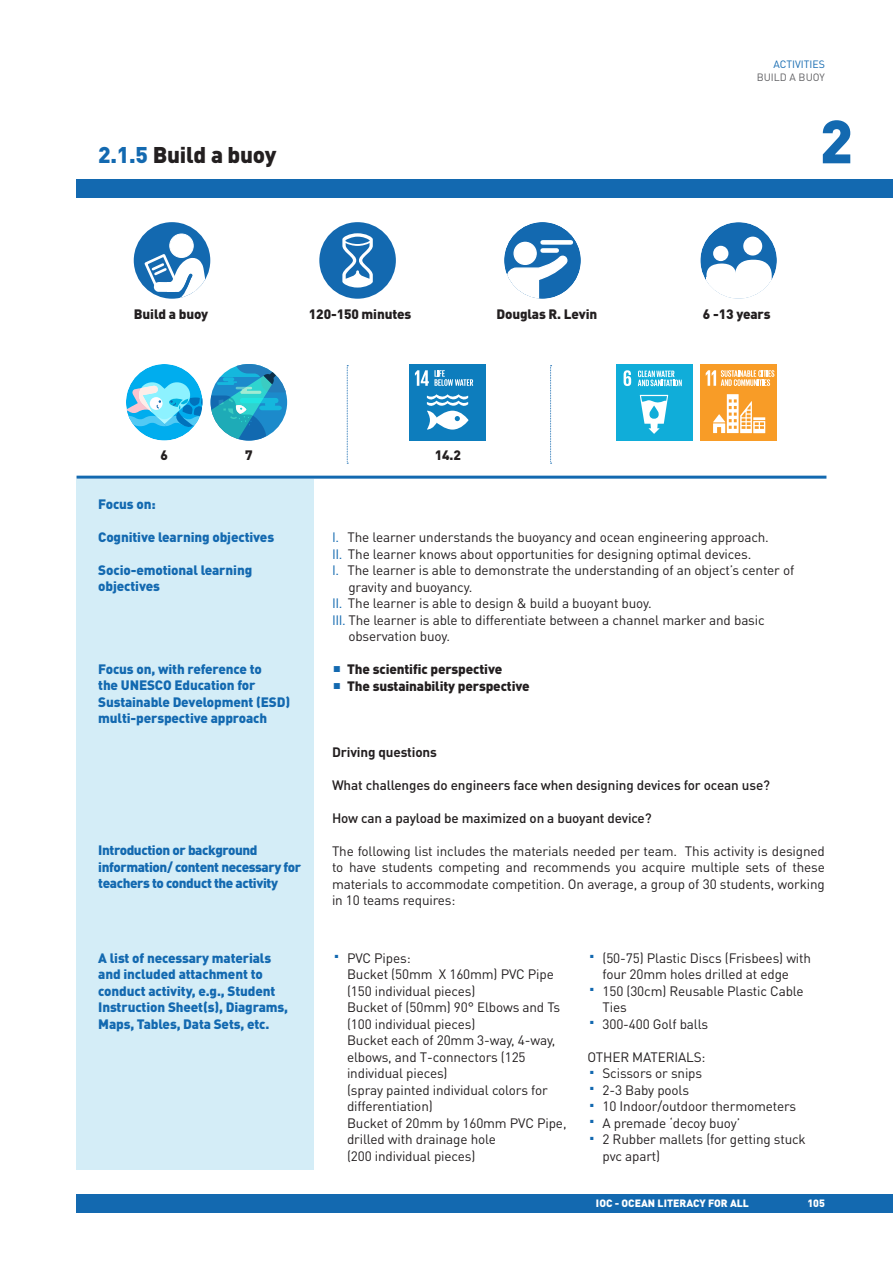
<style>
.page{position:relative;width:893px;height:1263px;background:#fff}
.page>*{position:absolute;margin:0;border:0;box-sizing:border-box;transform-origin:0 0}
.t1{font:900 60px "DINOT";color:#1369b0}
.t2{font:33px "DINOT";color:#1369b0}
.t3{font:900 33px "DINOT";color:#1369b0}
.t4{font:900 22.5px "DINOT";letter-spacing:-.01em;color:#231f20}
.t5{font:13.5px/16.5px "DINOT";letter-spacing:-.01em;color:#231f20}
.t6{font:900 13.5px/16.5px "DINOT";letter-spacing:-.01em;color:#1369b0}
.t7{font:900 13.5px "DINOT";letter-spacing:-.01em;color:#231f20}
.t8{font:500 13.5px "DINOT";letter-spacing:-.01em;color:#231f20}
.t9{font:900 13.5px/16.5px "DINOT";letter-spacing:-.03em;color:#1369b0}
.t10{font:700 13.5px "DINOT";letter-spacing:-.01em;color:#231f20}
.t11{font:900 10.5px "DINOT";color:#fff}
.t12{font:10.5px "DINOT";color:#1369b0}
.t13{font:10.5px "DINOT";color:#616164}
.s1{color:#1369b0}
</style>
<div class="page">
<div style="left:77px;top:1194px;width:816px;height:18px;background:#1369b0"></div>
<div style="left:77px;top:479px;width:237px;height:690px;background:#d4edf7"></div>
<div style="left:77px;top:179px;width:816px;height:19px;background:#1369b0"></div>
<hr style="left:77px;top:476px;width:749px;height:3px;background:#1369b0">
<svg style="left:347px;top:365px;width:1px;height:99px"></svg>
<svg style="left:550px;top:365px;width:2px;height:99px"></svg>
<div style="left:410px;top:364px;width:76px;height:77px;background:#0d7dbd"></div>
<svg style="left:427px;top:394px;width:41px;height:36px"></svg>
<svg style="left:415px;top:370px;width:58px;height:16px"></svg>
<div style="left:616px;top:364px;width:76px;height:77px;background:#10add9"></div>
<svg style="left:640px;top:395px;width:28px;height:39px"></svg>
<svg style="left:624px;top:370px;width:7px;height:16px"></svg>
<svg style="left:638px;top:371px;width:44px;height:15px"></svg>
<div style="left:700px;top:364px;width:77px;height:77px;background:#f89c27"></div>
<svg style="left:713px;top:394px;width:52px;height:39px"></svg>
<svg style="left:706px;top:370px;width:68px;height:16px"></svg>
<svg style="left:126px;top:364px;width:77px;height:76px"></svg>
<svg style="left:211px;top:364px;width:76px;height:76px"></svg>
<svg style="left:134px;top:222px;width:76px;height:77px"></svg>
<div style="left:319px;top:222px;width:77px;height:77px;background:#1369b0;border-radius:50%"></div>
<svg style="left:342px;top:233px;width:31px;height:55px"></svg>
<svg style="left:504px;top:222px;width:77px;height:77px"></svg>
<svg style="left:700px;top:222px;width:77px;height:58px"></svg>
<div style="left:706px;top:277px;width:65px;height:22px;background:#fff"></div>
<h3 class="t4" style="left:98px;top:140px;width:180px"><span class="s1">2.1.5</span> Build a buoy</h3>
<p class="t12" style="left:773px;top:57px;width:53px">ACTIVITIES</p>
<p class="t13" style="left:757px;top:71px;width:70px">BUILD A BUOY</p>
<h1 class="t1" style="left:820px;top:101px;width:35px">2</h1>
<p class="t7" style="left:134px;top:305px;width:76px">Build a buoy</p>
<p class="t7" style="left:309px;top:305px;width:104px">120-150 minutes</p>
<p class="t7" style="left:496px;top:305px;width:102px">Douglas R. Levin</p>
<p class="t7" style="left:703px;top:305px;width:69px">6 -13 years</p>
<p class="t7" style="left:161px;top:446px;width:9px">6</p>
<p class="t7" style="left:245px;top:446px;width:9px">7</p>
<p class="t6" style="left:98px;top:495px;width:59px">Focus on:</p>
<p class="t6" style="left:98px;top:528px;width:177px">Cognitive learning objectives</p>
<p class="t6" style="left:98px;top:561px;width:156px">Socio-emotional learning objectives</p>
<p class="t6" style="left:98px;top:660px;width:194px">Focus on, with reference to<br>the UNESCO Education for<br>Sustainable Development (ESD) multi-perspective approach</p>
<p class="t9" style="left:98px;top:841px;width:204px">Introduction or background information/ content necessary for teachers to conduct the activity</p>
<p class="t6" style="left:98px;top:949px;width:191px">A list of necessary materials and included attachment to conduct activity, e.g., Student<br>Instruction Sheet(s), Diagrams,<br>Maps, Tables, Data Sets, etc.</p>
<p class="t7" style="left:435px;top:446px;width:28px">14.2</p>
<p class="t5" style="left:332px;top:529px;width:438px"><span class="s1">I.</span> The learner understands the buoyancy and ocean engineering approach.</p>
<p class="t5" style="left:332px;top:546px;width:421px"><span class="s1">II.</span> The learner knows about opportunities for designing optimal devices.</p>
<p class="t5" style="left:332px;top:562px;width:464px"><span class="s1">I.</span> The learner is able to demonstrate the understanding of an object’s center of</p>
<p class="t5" style="left:348px;top:579px;width:125px">gravity and buoyancy.</p>
<p class="t5" style="left:332px;top:595px;width:321px"><span class="s1">II.</span> The learner is able to design &amp; build a buoyant buoy.</p>
<p class="t5" style="left:332px;top:612px;width:434px"><span class="s1">III.</span> The learner is able to differentiate between a channel marker and basic</p>
<p class="t5" style="left:348px;top:628px;width:103px">observation buoy.</p>
<h2 class="t3" style="left:332px;top:638px;width:11px">.</h2>
<p class="t7" style="left:347px;top:660px;width:157px">The scientific perspective</p>
<h2 class="t3" style="left:332px;top:655px;width:11px">.</h2>
<p class="t7" style="left:347px;top:677px;width:184px">The sustainability perspective</p>
<p class="t10" style="left:332px;top:743px;width:106px">Driving questions</p>
<p class="t8" style="left:332px;top:776px;width:440px">What challenges do engineers face when designing devices for ocean use?</p>
<p class="t8" style="left:332px;top:809px;width:321px">How can a payload be maximized on a buoyant device?</p>
<p class="t5" style="left:332px;top:843px;width:494px;text-align:justify">The following list includes the materials needed per team. This activity is designed to have students competing and recommends you acquire multiple sets of these materials to accommodate competition. On average, a group of 30 students, working in 10 teams requires:</p>
<h2 class="t2" style="left:332px;top:926px;width:10px">.</h2>
<p class="t5" style="left:347px;top:949px;width:221px">PVC Pipes:<br>Bucket (50mm X 160mm) PVC Pipe (150 individual pieces)<br>Bucket of (50mm) 90° Elbows and Ts (100 individual pieces)<br>Bucket each of 20mm 3-way, 4-way, elbows, and T-connectors (125 individual pieces)<br>(spray painted individual colors for differentiation)<br>Bucket of 20mm by 160mm PVC Pipe, drilled with drainage hole<br>(200 individual pieces)</p>
<h2 class="t2" style="left:587px;top:926px;width:10px">.</h2>
<p class="t5" style="left:602px;top:949px;width:210px">(50-75) Plastic Discs (Frisbees) with four 20mm holes drilled at edge</p>
<h2 class="t2" style="left:587px;top:959px;width:10px">.</h2>
<p class="t5" style="left:602px;top:982px;width:203px">150 (30cm) Reusable Plastic Cable<br>Ties</p>
<h2 class="t2" style="left:587px;top:992px;width:10px">.</h2>
<p class="t5" style="left:602px;top:1015px;width:107px">300-400 Golf balls</p>
<p class="t5" style="left:587px;top:1048px;width:120px">OTHER MATERIALS:</p>
<h2 class="t2" style="left:587px;top:1041px;width:10px">.</h2>
<p class="t5" style="left:602px;top:1065px;width:101px">Scissors or snips</p>
<h2 class="t2" style="left:587px;top:1058px;width:10px">.</h2>
<p class="t5" style="left:602px;top:1081px;width:88px">2-3 Baby pools</p>
<h2 class="t2" style="left:587px;top:1074px;width:10px">.</h2>
<p class="t5" style="left:602px;top:1098px;width:195px">10 Indoor/outdoor thermometers</p>
<h2 class="t2" style="left:587px;top:1091px;width:10px">.</h2>
<p class="t5" style="left:602px;top:1114px;width:139px">A premade ‘decoy buoy’</p>
<h2 class="t2" style="left:587px;top:1107px;width:10px">.</h2>
<p class="t5" style="left:602px;top:1131px;width:205px">2 Rubber mallets (for getting stuck pvc apart)</p>
<p class="t11" style="left:596px;top:1196px;width:155px">IOC - OCEAN LITERACY FOR ALL</p>
<p class="t11" style="left:807px;top:1196px;width:19px">105</p>
</div>
